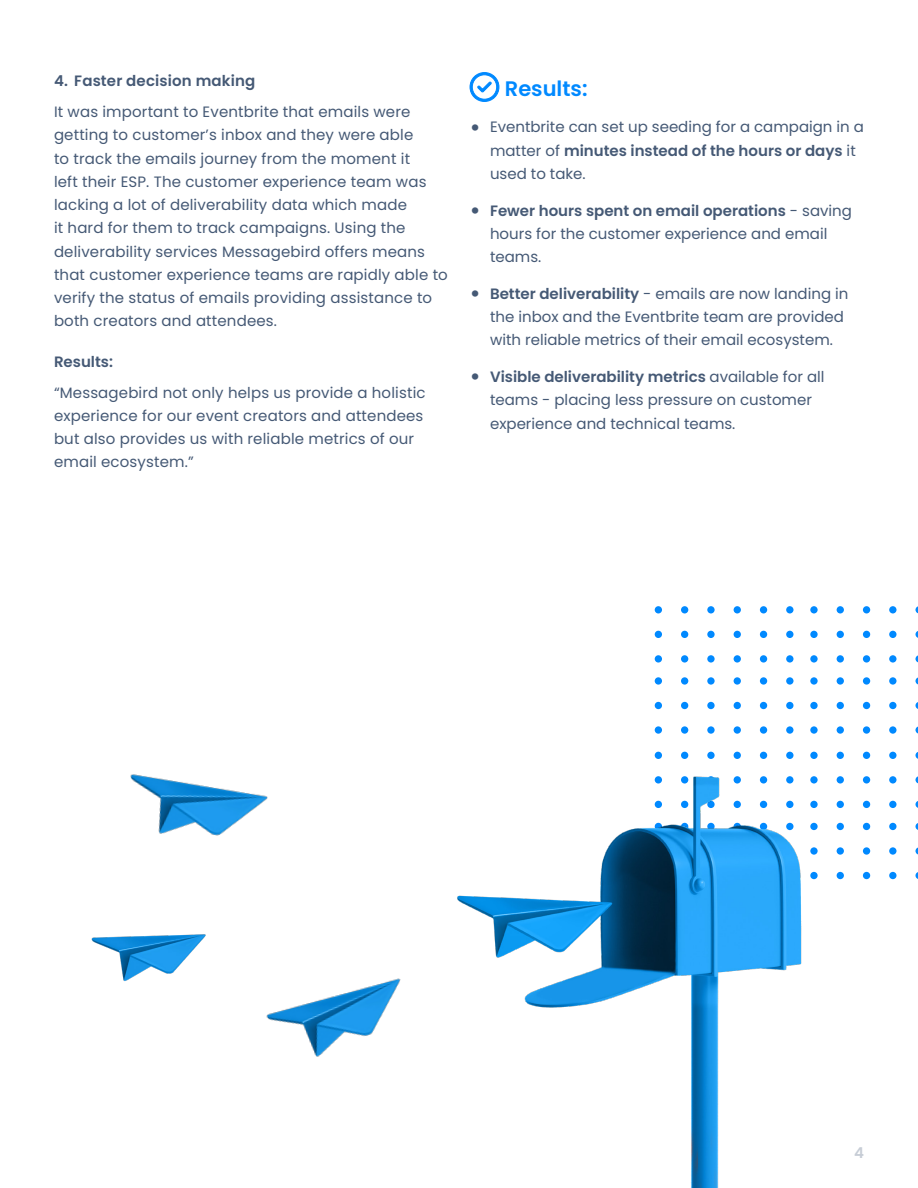
<style>
.page{position:relative;width:918px;height:1188px;background:#fff}
.page>*{position:absolute;margin:0;border:0;box-sizing:border-box;transform-origin:0 0}
.t1{font:600 21px "Poppins";color:#0089ff}
.t2{font:15px/23.2px "Poppins";letter-spacing:.01em;color:#455975}
.t3{font:600 15px "Poppins";letter-spacing:.01em;color:#455975}
.t4{font:600 15px "Poppins";color:#c7cdd6}
.s1{font-weight:600;font-size:22.5px}
.s2{font-weight:600}
</style>
<div class="page">
<svg style="left:470px;top:72px;width:29px;height:30px"></svg>
<svg style="left:655px;top:631px;width:139px;height:7px"></svg>
<svg style="left:655px;top:655px;width:139px;height:5px"></svg>
<svg style="left:655px;top:606px;width:139px;height:7px"></svg>
<svg style="left:810px;top:631px;width:108px;height:7px"></svg>
<svg style="left:810px;top:655px;width:108px;height:5px"></svg>
<svg style="left:810px;top:606px;width:108px;height:7px"></svg>
<img style="left:512px;top:660px;width:406px;height:528px">
<img style="left:121px;top:966px;width:51px;height:15px">
<img style="left:91px;top:774px;width:177px;height:192px">
<img style="left:172px;top:840px;width:340px;height:217px">
<p class="t3" style="left:54px;top:72px;width:203px">4. Faster decision making</p>
<p class="t2" style="left:54px;top:100px;width:395px">It was important to Eventbrite that emails were getting to customer’s inbox and they were able<br>to track the emails journey from the moment it<br>left their ESP. The customer experience team was lacking a lot of deliverability data which made<br>it hard for them to track campaigns. Using the deliverability services Messagebird offers means that customer experience teams are rapidly able to verify the status of emails providing assistance to both creators and attendees.</p>
<p class="t3" style="left:54px;top:353px;width:61px">Results:</p>
<p class="t2" style="left:54px;top:381px;width:373px">“Messagebird not only helps us provide a holistic experience for our event creators and attendees but also provides us with reliable metrics of our email ecosystem.”</p>
<h1 class="t1" style="left:505px;top:76px;width:84px">Results:</h1>
<p class="t2" style="left:490px;top:116px;width:375px;text-indent:-20px"><span class="s1">•</span> Eventbrite can set up seeding for a campaign in a matter of <span class="s2">minutes instead of the hours or days</span> it used to take.</p>
<p class="t2" style="left:490px;top:199px;width:363px;text-indent:-20px"><span class="s1">•</span> <span class="s2">Fewer hours spent on email operations</span> - saving hours for the customer experience and email teams.</p>
<p class="t2" style="left:490px;top:282px;width:360px;text-indent:-20px"><span class="s1">•</span> <span class="s2">Better deliverability</span> - emails are now landing in the inbox and the Eventbrite team are provided with reliable metrics of their email ecosystem.</p>
<p class="t2" style="left:490px;top:365px;width:336px;text-indent:-20px"><span class="s1">•</span> <span class="s2">Visible deliverability metrics</span> available for all teams - placing less pressure on customer experience and technical teams.</p>
<p class="t4" style="left:854px;top:1144px;width:11px">4</p>
</div>
